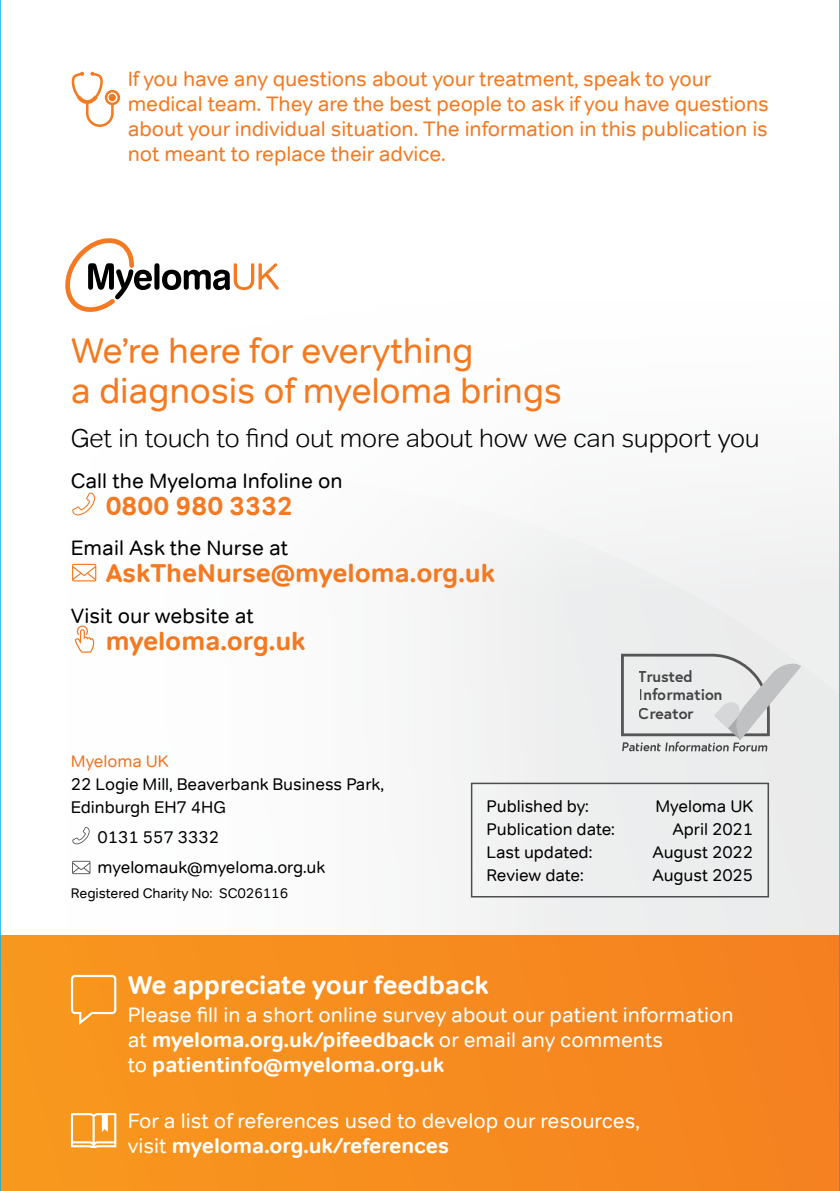
<style>
.page{position:relative;width:840px;height:1191px;background:#fff}
.page>*{position:absolute;margin:0;border:0;box-sizing:border-box;transform-origin:0 0}
.t1{font:36px/40px "Tondo";letter-spacing:-.01em;color:#f47920}
.t2{font:700 26px "Tondo";color:#f47920}
.t3{font:300 26px "Tondo";letter-spacing:-.005em;color:#000}
.t4{font:700 26px "Tondo";color:#fff}
.t5{font:21px/25.2px "Tondo";color:#fff}
.t6{font:21px/25.2px "Tondo";letter-spacing:-.005em;color:#f47920}
.t7{font:21px "Tondo";color:#000}
.t8{font:17px/23px "Tondo";letter-spacing:-.005em;color:#000}
.t9{font:17px "Tondo";letter-spacing:-.005em;color:#ec7624}
.t10{font:700 15.6px/18.8px "Europa";color:#454546}
.t11{font:14px "Tondo";letter-spacing:-.005em;color:#000}
.s1{font-weight:700}
</style>
<div class="page">
<svg style="left:73px;top:497px;width:766px;height:438px"></svg>
<div style="left:587px;top:708px;width:252px;height:227px;background:#ebeced"></div>
<div style="left:0;top:935px;width:839px;height:256px;background:#f68c1f"></div>
<svg style="left:826px;top:1190px;width:13px;height:1px"></svg>
<svg style="left:72px;top:72px;width:48px;height:55px"></svg>
<svg style="left:71px;top:975px;width:45px;height:49px"></svg>
<svg style="left:71px;top:1113px;width:45px;height:35px"></svg>
<svg style="left:65px;top:238px;width:87px;height:74px"></svg>
<div style="left:154px;top:263px;width:5px;height:27px;background:#000;border-radius:3px"></div>
<svg style="left:162px;top:263px;width:116px;height:27px"></svg>
<svg style="left:72px;top:492px;width:23px;height:23px"></svg>
<svg style="left:72px;top:564px;width:24px;height:17px"></svg>
<svg style="left:75px;top:625px;width:19px;height:27px"></svg>
<svg style="left:619px;top:652px;width:181px;height:99px;background:#d9d9da"></svg>
<svg style="left:72px;top:826px;width:18px;height:19px"></svg>
<svg style="left:71px;top:860px;width:20px;height:15px"></svg>
<svg style="left:72px;top:861px;width:18px;height:13px"></svg>
<div style="left:470px;top:782px;width:298px;height:115px;border:2px solid #4d4d4f"></div>
<hr style="left:839px;top:0;width:1px;height:1191px;background:#00aeef">
<hr style="left:0;top:0;width:1px;height:1191px;background:#00aeef">
<p class="t6" style="left:128px;top:66px;width:642px">If you have any questions about your treatment, speak to your medical team. They are the best people to ask if you have questions about your individual situation. The information in this publication is not meant to replace their advice.</p>
<h1 class="t1" style="left:71px;top:330px;width:492px">We’re here for everything<br>a diagnosis of myeloma brings</h1>
<p class="t3" style="left:71px;top:422px;width:689px">Get in touch to find out more about how we can support you</p>
<p class="t7" style="left:71px;top:468px;width:273px">Call the Myeloma Infoline on</p>
<p class="t2" style="left:106px;top:489px;width:189px">0800 980 3332</p>
<p class="t7" style="left:71px;top:535px;width:219px">Email Ask the Nurse at</p>
<p class="t2" style="left:106px;top:557px;width:390px">AskTheNurse@myeloma.org.uk</p>
<p class="t7" style="left:71px;top:603px;width:184px">Visit our website at</p>
<p class="t2" style="left:106px;top:624px;width:201px">myeloma.org.uk</p>
<p class="t10" style="left:638px;top:666px;width:85px">Trusted<br>Information<br>Creator</p>
<p class="t9" style="left:71px;top:751px;width:99px">Myeloma UK</p>
<p class="t8" style="left:71px;top:773px;width:314px">22 Logie Mill, Beaverbank Business Park,<br>Edinburgh EH7 4HG</p>
<p class="t8" style="left:98px;top:822px;width:229px;line-height:29.8px">0131 557 3332 myelomauk@myeloma.org.uk</p>
<p class="t11" style="left:71px;top:884px;width:219px">Registered Charity No: SC026116</p>
<p class="t8" style="left:486px;top:794px;width:104px">Published by:</p>
<p class="t8" style="left:655px;top:794px;width:99px">Myeloma UK</p>
<p class="t8" style="left:486px;top:817px;width:130px">Publication date:</p>
<p class="t8" style="left:672px;top:817px;width:82px">April 2021</p>
<p class="t8" style="left:486px;top:840px;width:107px">Last updated:</p>
<p class="t8" style="left:652px;top:840px;width:102px">August 2022</p>
<p class="t8" style="left:486px;top:863px;width:98px">Review date:</p>
<p class="t8" style="left:652px;top:863px;width:102px">August 2025</p>
<p class="t4" style="left:128px;top:968px;width:362px">We appreciate your feedback</p>
<p class="t5" style="left:128px;top:1002px;width:607px">Please fill in a short online survey about our patient information at <span class="s1">myeloma.org.uk/pifeedback</span> or email any comments<br>to <span class="s1">patientinfo@myeloma.org.uk</span></p>
<p class="t5" style="left:128px;top:1107px;width:513px">For a list of references used to develop our resources, visit <span class="s1">myeloma.org.uk/references</span></p>
</div>
